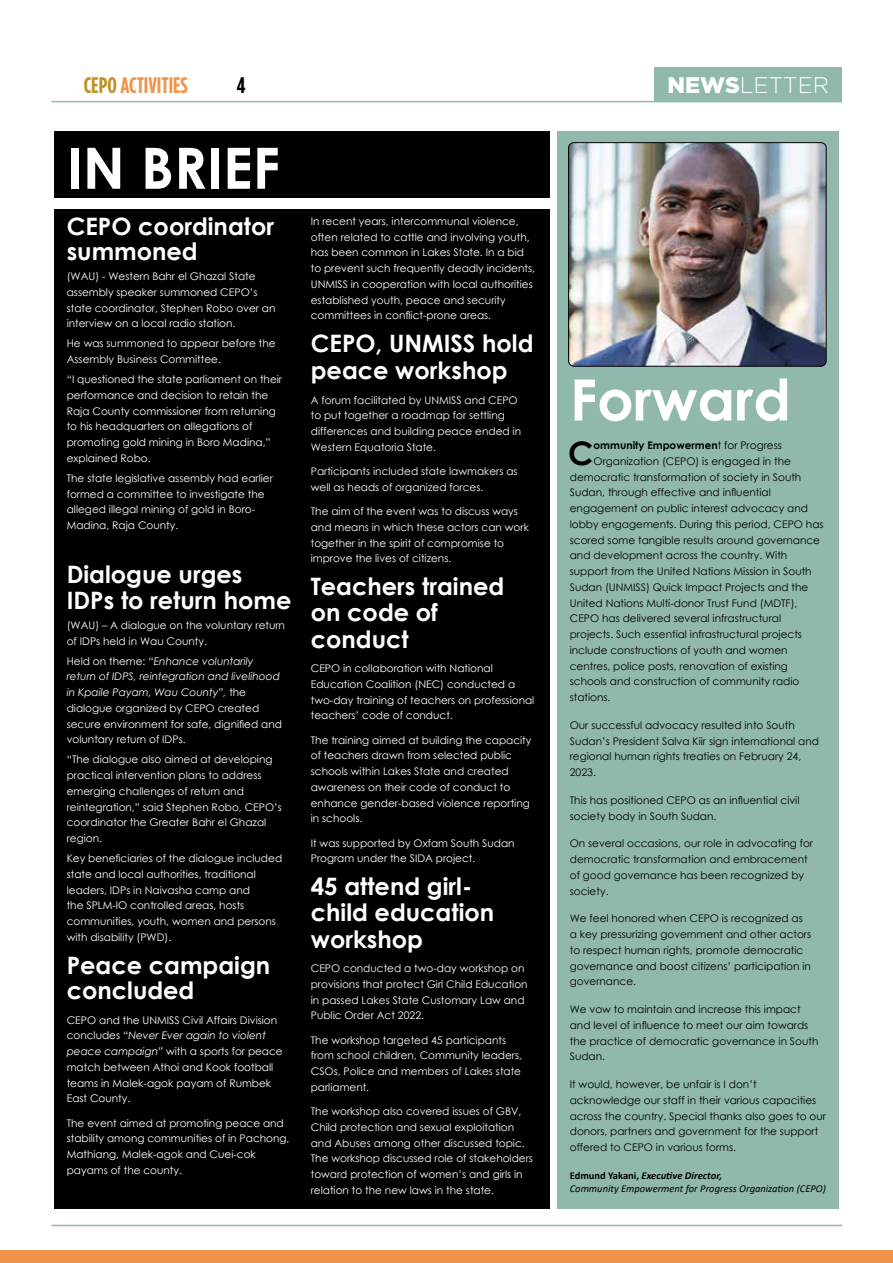
<style>
.page{position:relative;width:893px;height:1263px;background:#fff}
.page>*{position:absolute;margin:0;border:0;box-sizing:border-box;transform-origin:0 0}
.t1{font:700 57px "Century Gothic";color:#fff}
.t2{font:700 32.4px "Century Gothic";color:#000}
.t3{font:700 24px/26.2px "Century Gothic";color:#fff}
.t4{font:700 22.5px "Gotham Cond";color:#f0944b}
.t5{font:300 22.5px "Gotham";color:#fff}
.t6{font:700 22.5px "Gotham Cond";color:#000}
.t7{font:10.5px/15.8px "Century Gothic";color:#fff}
.t8{font:10.5px/15.8px "Century Gothic";color:#000}
.t9{font:italic 10.5px/12.8px "Calibri";color:#000}
.t10{font:700 10.5px "Century Gothic";color:#000}
.s1{color:#bd9327}
.s2{font-weight:900}
.s3{font-style:italic}
.s4{font-weight:400}
.s5{font-weight:700;font-style:normal}
.s6{font-weight:700}
</style>
<div class="page">
<div style="left:655px;top:67px;width:187px;height:35px;background:#90b8ad"></div>
<hr style="left:52px;top:101px;width:790px;height:1px;background:#90b8ad">
<hr style="left:52px;top:1225px;width:790px;height:1px;background:#90b8ad">
<div style="left:0;top:1251px;width:893px;height:12px;background:#f0944b"></div>
<div style="left:557px;top:132px;width:282px;height:1077px;background:#90b8ad"></div>
<div style="left:54px;top:132px;width:496px;height:1077px;background:#000"></div>
<div style="left:52px;top:198px;width:502px;height:10px;background:#fff"></div>
<img style="left:569px;top:143px;width:257px;height:223px">
<div style="left:568px;top:142px;width:258px;height:224px;border:1px solid #000;border-radius:5px"></div>
<h3 class="t4" style="left:84px;top:72px;width:106px"><span class="s1">CEPO</span> ACTIVITIES</h3>
<h3 class="t6" style="left:237px;top:72px;width:10px">4</h3>
<h3 class="t5" style="left:668px;top:71px;width:163px"><span class="s2">NEWS</span>LETTER</h3>
<h1 class="t1" style="left:67px;top:125px;width:215px">IN BRIEF</h1>
<h3 class="t3" style="left:67px;top:212px;width:209px;line-height:25.5px">CEPO coordinator summoned</h3>
<p class="t7" style="left:67px;top:268px;width:210px">(WAU) - Western Bahr el Ghazal State assembly speaker summoned CEPO’s state coordinator, Stephen Robo over an interview on a local radio station.</p>
<p class="t7" style="left:67px;top:335px;width:210px">He was summoned to appear before the<br>Assembly Business Committee.</p>
<p class="t7" style="left:67px;top:371px;width:217px">“I questioned the state parliament on their performance and decision to retain the Raja County commissioner from returning to his headquarters on allegations of promoting gold mining in Boro Madina,” explained Robo.</p>
<p class="t7" style="left:67px;top:470px;width:208px">The state legislative assembly had earlier formed a committee to investigate the alleged illegal mining of gold in Boro-Madina, Raja County.</p>
<h3 class="t3" style="left:67px;top:561px;width:226px;line-height:25.5px">Dialogue urges<br>IDPs to return home</h3>
<p class="t7" style="left:67px;top:617px;width:220px">(WAU) – A dialogue on the voluntary return of IDPs held in Wau County.</p>
<p class="t7" style="left:67px;top:653px;width:217px">Held on theme: “<span class="s3">Enhance voluntarily return of IDPS, reintegration and livelihood in Kpaile Payam, Wau County”,</span> the dialogue organized by CEPO created secure environment for safe, dignified and voluntary return of IDPs.</p>
<p class="t7" style="left:67px;top:751px;width:217px">“The dialogue also aimed at developing practical intervention plans to address emerging challenges of return and reintegration,” said Stephen Robo, CEPO’s coordinator the Greater Bahr el Ghazal region.</p>
<p class="t7" style="left:67px;top:850px;width:217px">Key beneficiaries of the dialogue included state and local authorities, traditional leaders, IDPs in Naivasha camp and<br>the SPLM-IO controlled areas, hosts communities, youth, women and persons with disability (PWD).</p>
<h3 class="t3" style="left:67px;top:951px;width:205px;line-height:25.5px">Peace campaign concluded</h3>
<p class="t7" style="left:67px;top:1012px;width:218px">CEPO and the UNMISS Civil Affairs Division concludes <span class="s3">“Never Ever again to violent peace campaign”</span> with a sports for peace match between Athoi and Kook football teams in Malek-agok payam of Rumbek East County.</p>
<p class="t7" style="left:67px;top:1115px;width:224px">The event aimed at promoting peace and stability among communities of in Pachong, Mathiang, Malek-agok and Cuei-cok payams of the county.</p>
<p class="t7" style="left:311px;top:213px;width:226px">In recent years, intercommunal violence, often related to cattle and involving youth, has been common in Lakes State. In a bid to prevent such frequently deadly incidents, UNMISS in cooperation with local authorities established youth, peace and security committees in conflict-prone areas.</p>
<h3 class="t3" style="left:311px;top:329px;width:224px;line-height:27px">CEPO, UNMISS hold peace workshop</h3>
<p class="t7" style="left:311px;top:392px;width:212px">A forum facilitated by UNMISS and CEPO to put together a roadmap for settling differences and building peace ended in Western Equatoria State.</p>
<p class="t7" style="left:311px;top:463px;width:208px">Participants included state lawmakers as well as heads of organized forces.</p>
<p class="t7" style="left:311px;top:503px;width:220px">The aim of the event was to discuss ways and means in which these actors can work together in the spirit of compromise to improve the lives of citizens.</p>
<h3 class="t3" style="left:311px;top:572px;width:195px">Teachers trained on code of conduct</h3>
<p class="t7" style="left:311px;top:660px;width:225px">CEPO in collaboration with National Education Coalition (NEC) conducted a two-day training of teachers on professional teachers’ code of conduct.</p>
<p class="t7" style="left:311px;top:732px;width:222px">The training aimed at building the capacity of teachers drawn from selected public schools within Lakes State and created awareness on their code of conduct to enhance gender-based violence reporting in schools.</p>
<p class="t7" style="left:311px;top:835px;width:205px">It was supported by Oxfam South Sudan<br>Program under the SIDA project.</p>
<h3 class="t3" style="left:311px;top:872px;width:185px">45 attend girl&shy;child education workshop</h3>
<p class="t7" style="left:311px;top:960px;width:218px">CEPO conducted a two-day workshop on provisions that protect Girl Child Education in passed Lakes State Customary Law and Public Order Act 2022.</p>
<p class="t7" style="left:311px;top:1032px;width:213px">The workshop targeted 45 participants from school children, Community leaders, CSOs, Police and members of Lakes state parliament.</p>
<p class="t7" style="left:311px;top:1103px;width:224px">The workshop also covered issues of GBV, Child protection and sexual exploitation and Abuses among other discussed topic.<br>The workshop discussed role of stakeholders toward protection of women’s and girls in relation to the new laws in the state.</p>
<h1 class="t1" style="left:570px;top:357px;width:223px">Forward</h1>
<h2 class="t2" style="left:568px;top:428px;width:27px">C</h2>
<p class="t10" style="left:594px;top:437px;width:190px">ommunity Empowermen<span class="s4">t for Progress</span></p>
<p class="t8" style="left:594px;top:453px;width:199px">Organization (CEPO) is engaged in the</p>
<p class="t8" style="left:570px;top:469px;width:233px">democratic transformation of society in South</p>
<p class="t8" style="left:570px;top:484px;width:203px">Sudan, through effective and influential</p>
<p class="t8" style="left:570px;top:500px;width:240px">engagement on public interest advocacy and</p>
<p class="t8" style="left:570px;top:516px;width:255px">lobby engagements. During this period, CEPO has</p>
<p class="t8" style="left:570px;top:532px;width:252px">scored some tangible results around governance</p>
<p class="t8" style="left:570px;top:547px;width:219px">and development across the country. With</p>
<p class="t8" style="left:570px;top:563px;width:243px">support from the United Nations Mission in South</p>
<p class="t8" style="left:570px;top:579px;width:240px">Sudan (UNMISS) Quick Impact Projects and the</p>
<p class="t8" style="left:570px;top:595px;width:229px">United Nations Multi-donor Trust Fund (MDTF),</p>
<p class="t8" style="left:570px;top:610px;width:213px">CEPO has delivered several infrastructural</p>
<p class="t8" style="left:570px;top:626px;width:234px">projects. Such essential infrastructural projects</p>
<p class="t8" style="left:570px;top:642px;width:219px">include constructions of youth and women</p>
<p class="t8" style="left:570px;top:658px;width:220px">centres, police posts, renovation of existing</p>
<p class="t8" style="left:570px;top:673px;width:231px">schools and construction of community radio</p>
<p class="t8" style="left:570px;top:689px;width:42px">stations.</p>
<p class="t8" style="left:570px;top:717px;width:251px">Our successful advocacy resulted into South Sudan’s President Salva Kiir sign international and regional human rights treaties on February 24, 2023.</p>
<p class="t8" style="left:570px;top:792px;width:231px">This has positioned CEPO as an influential civil society body in South Sudan.</p>
<p class="t8" style="left:570px;top:835px;width:245px">On several occasions, our role in advocating for democratic transformation and embracement of good governance has been recognized by society.</p>
<p class="t8" style="left:570px;top:910px;width:243px">We feel honored when CEPO is recognized as a key pressurizing government and other actors to respect human rights, promote democratic governance and boost citizens’ participation in governance.</p>
<p class="t8" style="left:570px;top:1001px;width:250px">We vow to maintain and increase this impact and level of influence to meet our aim towards the practice of democratic governance in South Sudan.</p>
<p class="t8" style="left:570px;top:1076px;width:258px">It would, however, be unfair is I don’t acknowledge our staff in their various capacities across the country. Special thanks also goes to our donors, partners and government for the support offered to CEPO in various forms.</p>
<p class="t9" style="left:570px;top:1168px;width:258px"><span class="s5">Edmund Yakani,</span> <span class="s6">Executive Director,<br></span>Community Empowerment for Progress Organization (CEPO)</p>
</div>
